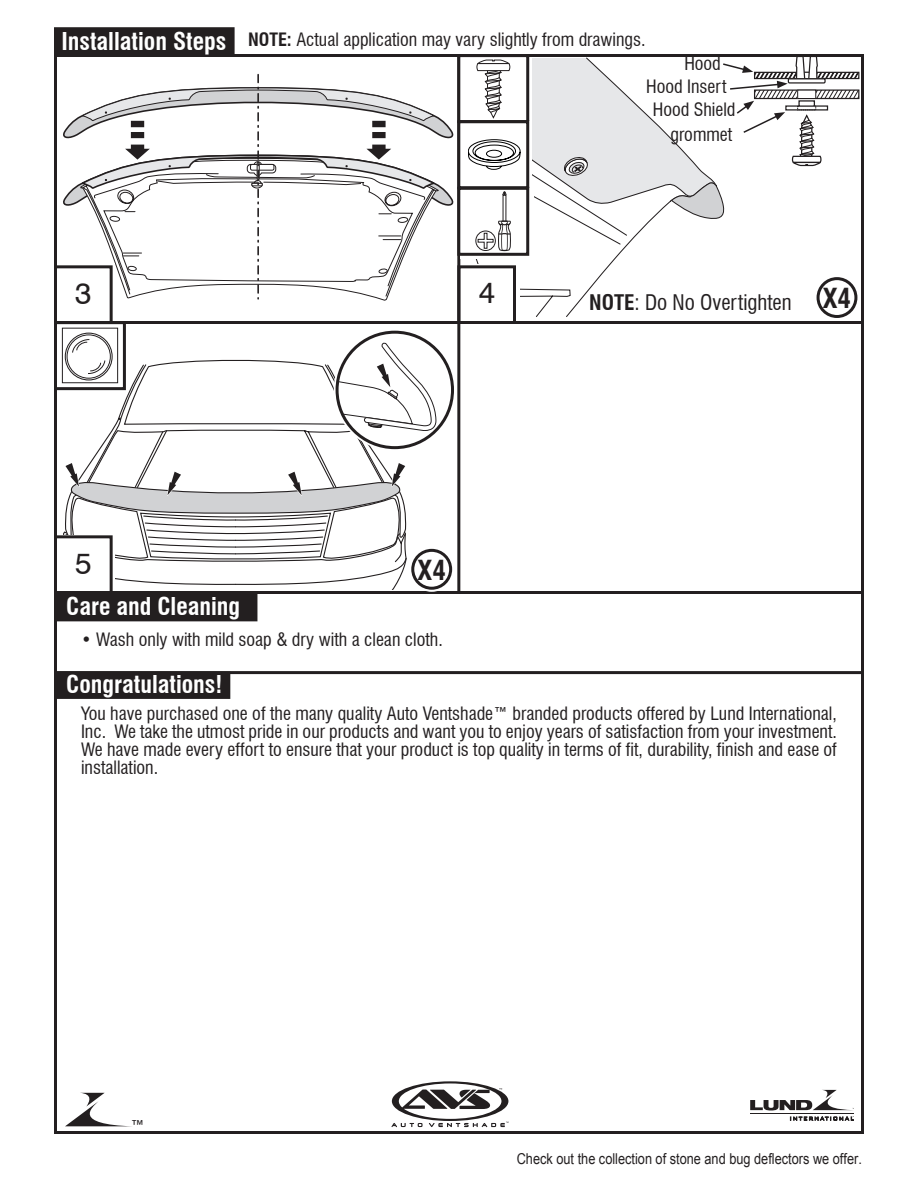
<style>
.page{position:relative;width:918px;height:1188px;background:#fff}
.page>*{position:absolute;margin:0;border:0;box-sizing:border-box;transform-origin:0 0}
.t1{font:30px "Swiss 721 BT";color:#231f20}
.t2{font:700 condensed 27px "Swiss 721 BT";color:#231f20}
.t3{font:700 condensed 24px "Swiss 721 BT";color:#fff}
.t4{font:condensed 21px "Swiss 721 BT";color:#231f20}
.t5{font:condensed 18px/18px "Swiss 721 BT";color:#231f20;text-align:justify}
.t6{font:15px "Arial";color:#231f20;scale:.85 1}
.s1{font-weight:700}
.s2{font-weight:700;font-size:27px}
</style>
<div class="page">
<div style="left:55px;top:28px;width:179px;height:26px;background:#231f20"></div>
<div style="left:54px;top:27px;width:181px;height:28px;border:2px solid #231f20"></div>
<hr style="left:54px;top:591px;width:810px;height:3px;background:#231f20">
<hr style="left:54px;top:321px;width:810px;height:3px;background:#231f20">
<svg style="left:63px;top:75px;width:391px;height:224px"></svg>
<div style="left:61px;top:263px;width:54px;height:56px;background:#fff"></div>
<div style="left:54px;top:265px;width:59px;height:59px;border:3px solid #231f20"></div>
<hr style="left:457px;top:54px;width:3px;height:538px;background:#231f20">
<div style="left:54px;top:535px;width:59px;height:59px;border:3px solid #231f20"></div>
<div style="left:54px;top:321px;width:72px;height:69px;border:3px solid #231f20"></div>
<div style="left:67px;top:334px;width:44px;height:45px;border:1px solid #231f20;border-radius:50%"></div>
<svg style="left:334px;top:329px;width:122px;height:122px"></svg>
<svg style="left:62px;top:339px;width:374px;height:250px"></svg>
<svg style="left:411px;top:548px;width:42px;height:42px"></svg>
<div style="left:409px;top:547px;width:45px;height:45px;border:3px solid #fff;border-radius:50%"></div>
<div style="left:411px;top:549px;width:41px;height:41px;border:3px solid #231f20;border-radius:50%"></div>
<svg style="left:475px;top:251px;width:147px;height:66px"></svg>
<div style="left:457px;top:54px;width:72px;height:69px;border:3px solid #231f20"></div>
<div style="left:457px;top:120px;width:72px;height:69px;border:3px solid #231f20"></div>
<div style="left:460px;top:188px;width:74px;height:71px;background:#fff"></div>
<div style="left:457px;top:187px;width:72px;height:69px;border:3px solid #231f20"></div>
<div style="left:461px;top:264px;width:59px;height:55px;background:#fff"></div>
<div style="left:457px;top:265px;width:59px;height:59px;border:3px solid #231f20"></div>
<svg style="left:816px;top:277px;width:42px;height:41px"></svg>
<div style="left:814px;top:275px;width:45px;height:45px;border:3px solid #fff;border-radius:50%"></div>
<div style="left:817px;top:277px;width:40px;height:41px;border:3px solid #231f20;border-radius:50%"></div>
<svg style="left:462px;top:56px;width:397px;height:195px"></svg>
<div style="left:55px;top:595px;width:202px;height:26px;background:#231f20"></div>
<div style="left:54px;top:594px;width:203px;height:27px;border:1px solid #231f20"></div>
<hr style="left:54px;top:671px;width:810px;height:3px;background:#231f20">
<div style="left:55px;top:672px;width:175px;height:26px;background:#231f20"></div>
<div style="left:54px;top:672px;width:176px;height:27px;border:1px solid #231f20"></div>
<svg style="left:65px;top:1093px;width:60px;height:33px"></svg>
<hr style="left:750px;top:1113px;width:104px;height:1px;background:#231f20">
<svg style="left:790px;top:1116px;width:64px;height:4px"></svg>
<svg style="left:750px;top:1090px;width:104px;height:20px"></svg>
<svg style="left:392px;top:1081px;width:117px;height:46px"></svg>
<h3 class="t3" style="left:62px;top:27px;width:166px">Installation Steps</h3>
<p class="t5" style="left:248px;top:31px;width:399px"><span class="s1">NOTE:</span> Actual application may vary slightly from drawings.</p>
<p class="t5" style="left:684px;top:54px;width:38px">Hood</p>
<p class="t5" style="left:646px;top:77px;width:82px">Hood Insert</p>
<p class="t5" style="left:653px;top:100px;width:84px">Hood Shield</p>
<p class="t5" style="left:671px;top:126px;width:63px">grommet</p>
<h1 class="t1" style="left:75px;top:275px;width:18px">3</h1>
<h1 class="t1" style="left:479px;top:274px;width:18px">4</h1>
<p class="t4" style="left:589px;top:290px;width:263px"><span class="s1">NOTE</span>: Do No Overtighten <span class="s2">X4</span></p>
<h1 class="t1" style="left:75px;top:545px;width:18px">5</h1>
<h2 class="t2" style="left:418px;top:554px;width:30px">X4</h2>
<h3 class="t3" style="left:66px;top:592px;width:176px">Care and Cleaning</h3>
<p class="t5" style="left:81px;top:630px;width:363px">• Wash only with mild soap &amp; dry with a clean cloth.</p>
<h3 class="t3" style="left:66px;top:670px;width:158px">Congratulations!</h3>
<p class="t5" style="left:81px;top:705px;width:758px">You have purchased one of the many quality Auto Ventshade™ branded products offered by Lund International, Inc. We take the utmost pride in our products and want you to enjoy years of satisfaction from your investment.<br>We have made every effort to ensure that your product is top quality in terms of fit, durability, finish and ease of installation.</p>
<p class="t5" style="left:130px;top:1117px;width:16px">™</p>
<p class="t6" style="left:517px;top:1148px;width:408px">Check out the collection of stone and bug deflectors we offer.</p>
</div>
